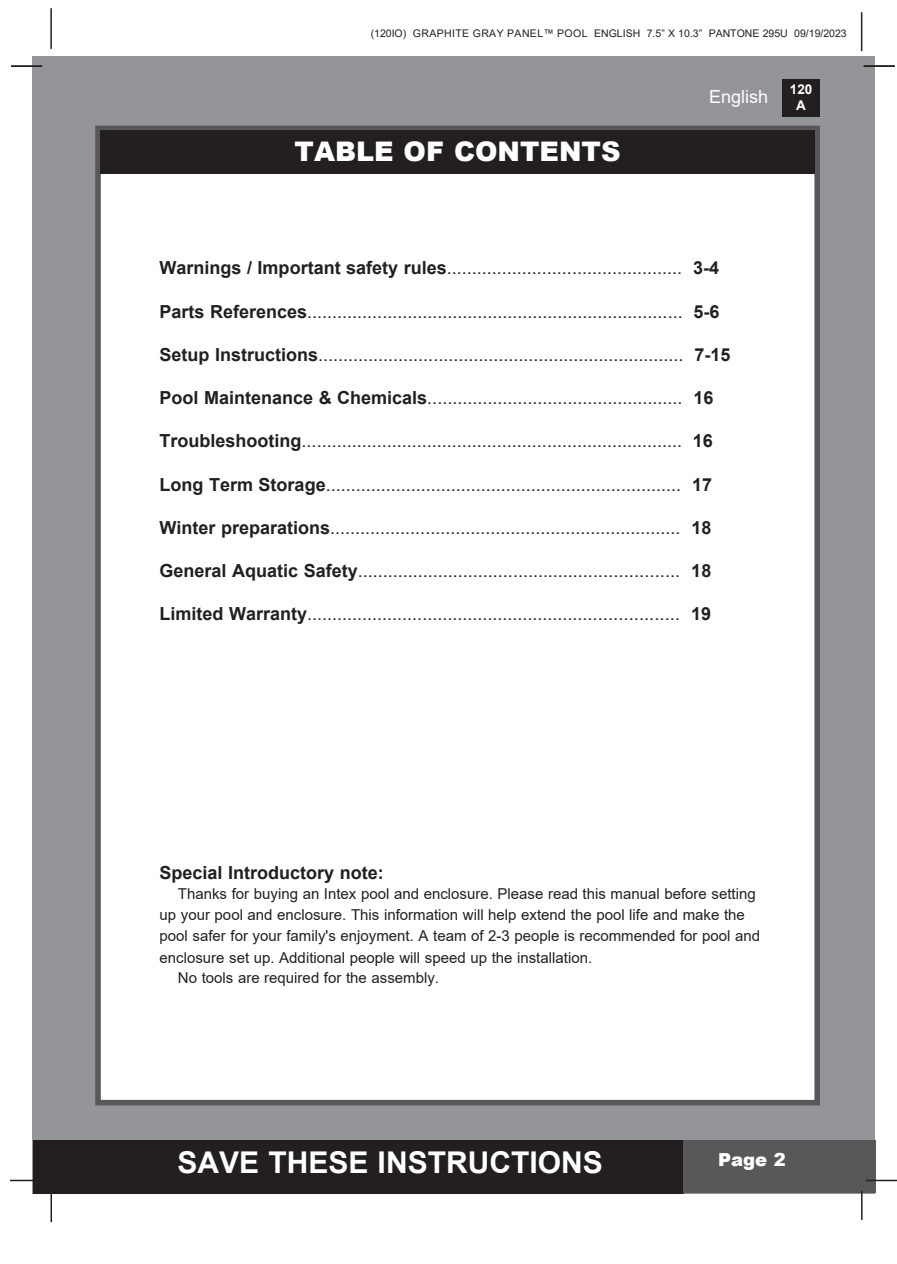
<style>
.page{position:relative;width:897px;height:1264px;background:#fff}
.page>*{position:absolute;margin:0;border:0;box-sizing:border-box;transform-origin:0 0}
.t1{font:700 30px "Arial";color:#fff}
.t2{font:900 27px "Arial";color:#fff}
.t3{font:18px "Arial";color:#231f20}
.t4{font:700 18px "Arial";color:#231f20}
.t5{font:18px "Arial";color:#fff}
.t6{font:900 18px "Arial";color:#fff}
.t7{font:15px/21px "Arial";color:#231f20}
.t8{font:700 13.5px/16.2px "Arial";color:#fff;text-align:center}
.t9{font:10.5px "Arial";color:#231f20}
.s1{font-weight:700}
</style>
<div class="page">
<div style="left:33px;top:56px;width:842px;height:1137px;background:#939598"></div>
<div style="left:782px;top:79px;width:37px;height:38px;background:#231f20"></div>
<hr style="left:50px;top:8px;width:2px;height:41px;background:#231f20">
<hr style="left:860px;top:12px;width:2px;height:39px;background:#231f20">
<div style="left:33px;top:1140px;width:650px;height:53px;background:#231f20"></div>
<div style="left:682px;top:1140px;width:193px;height:53px;background:#57585a"></div>
<hr style="left:865px;top:1179px;width:31px;height:2px;background:#231f20">
<hr style="left:860px;top:1190px;width:2px;height:29px;background:#231f20">
<hr style="left:50px;top:1191px;width:2px;height:31px;background:#231f20">
<hr style="left:10px;top:1179px;width:31px;height:2px;background:#231f20">
<div style="left:95px;top:126px;width:724px;height:979px;background:#fff;border:6px solid #57585a"></div>
<div style="left:100px;top:130px;width:715px;height:44px;background:#231f20"></div>
<hr style="left:863px;top:65px;width:31px;height:2px;background:#231f20">
<hr style="left:11px;top:65px;width:31px;height:2px;background:#231f20">
<p class="t9" style="left:370px;top:26px;width:477px">(120IO) GRAPHITE GRAY PANEL™ POOL ENGLISH 7.5” X 10.3” PANTONE 295U 09/19/2023</p>
<p class="t2" style="left:294px;top:132px;width:327px">TABLE OF CONTENTS</p>
<p class="t5" style="left:709px;top:84px;width:61px">English</p>
<p class="t8" style="left:789px;top:81px;width:24px">120<br>A</p>
<p class="t3" style="left:159px;top:256px;width:561px"><span class="s1">Warnings / Important safety rules</span>............................................... <span class="s1">3-4</span></p>
<p class="t3" style="left:159px;top:299px;width:561px"><span class="s1">Parts References</span>........................................................................... <span class="s1">5-6</span></p>
<p class="t3" style="left:159px;top:342px;width:572px"><span class="s1">Setup Instructions</span>......................................................................... <span class="s1">7-15</span></p>
<p class="t3" style="left:159px;top:385px;width:555px"><span class="s1">Pool Maintenance &amp; Chemicals</span>................................................... <span class="s1">16</span></p>
<p class="t3" style="left:159px;top:428px;width:555px"><span class="s1">Troubleshooting</span>............................................................................ <span class="s1">16</span></p>
<p class="t3" style="left:159px;top:472px;width:554px"><span class="s1">Long Term Storage</span>....................................................................... <span class="s1">17</span></p>
<p class="t3" style="left:159px;top:515px;width:553px"><span class="s1">Winter preparations</span>...................................................................... <span class="s1">18</span></p>
<p class="t3" style="left:159px;top:558px;width:553px"><span class="s1">General Aquatic Safety</span>................................................................ <span class="s1">18</span></p>
<p class="t3" style="left:159px;top:601px;width:553px"><span class="s1">Limited Warranty</span>.......................................................................... <span class="s1">19</span></p>
<p class="t4" style="left:159px;top:860px;width:226px">Special Introductory note:</p>
<p class="t7" style="left:159px;top:882px;width:602px;text-indent:18px">Thanks for buying an Intex pool and enclosure. Please read this manual before setting up your pool and enclosure. This information will help extend the pool life and make the pool safer for your family's enjoyment. A team of 2-3 people is recommended for pool and</p>
<p class="t7" style="left:159px;top:947px;width:434px">enclosure set up. Additional people will speed up the installation.</p>
<p class="t7" style="left:178px;top:966px;width:262px">No tools are required for the assembly.</p>
<h1 class="t1" style="left:177px;top:1141px;width:427px">SAVE THESE INSTRUCTIONS</h1>
<p class="t6" style="left:718px;top:1146px;width:69px">Page 2</p>
</div>
